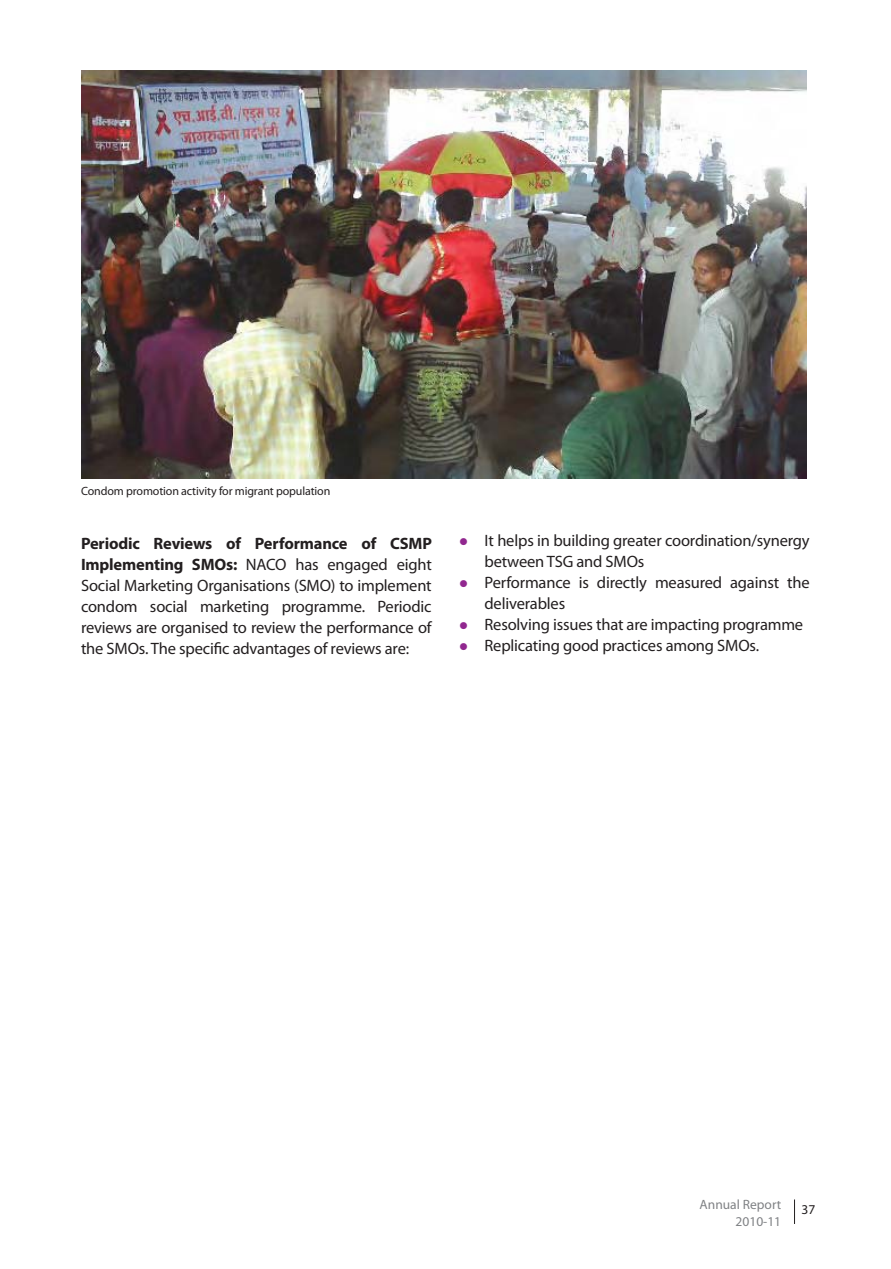
<style>
.page{position:relative;width:891px;height:1269px;background:#fff}
.page>*{position:absolute;margin:0;border:0;box-sizing:border-box;transform-origin:0 0}
.t1{font:16.5px/21px "Myriad Pro";letter-spacing:-.01em;color:#231f20}
.t2{font:13.5px/16.2px "Myriad Pro";color:#808285;text-align:right}
.t3{font:13.5px "Myriad Pro";color:#231f20}
.t4{font:12px "Myriad Pro";letter-spacing:-.01em;color:#231f20}
.s1{font-weight:700}
.s2{color:#91278f}
</style>
<div class="page">
<svg style="left:794px;top:1200px;width:1px;height:24px"></svg>
<img style="left:81px;top:71px;width:725px;height:408px">
<p class="t4" style="left:81px;top:484px;width:251px">Condom promotion activity for migrant population</p>
<p class="t1" style="left:81px;top:533px;width:353px;text-align:justify"><span class="s1">Periodic Reviews of Performance of CSMP Implementing SMOs:</span> NACO has engaged eight Social Marketing Organisations (SMO) to implement condom social marketing programme. Periodic reviews are organised to review the performance of the SMOs. The specific advantages of reviews are:</p>
<p class="t1" style="left:484px;top:531px;width:327px;text-indent:-26px"><span class="s2">●</span> It helps in building greater coordination/synergy between TSG and SMOs</p>
<p class="t1" style="left:484px;top:573px;width:327px;text-indent:-26px"><span class="s2">●</span> Performance is directly measured against the deliverables</p>
<p class="t1" style="left:459px;top:615px;width:346px"><span class="s2">●</span> Resolving issues that are impacting programme</p>
<p class="t1" style="left:459px;top:636px;width:302px"><span class="s2">●</span> Replicating good practices among SMOs.</p>
<p class="t2" style="left:700px;top:1197px;width:83px">Annual Report<br>2010-11</p>
<p class="t3" style="left:802px;top:1202px;width:15px">37</p>
</div>
